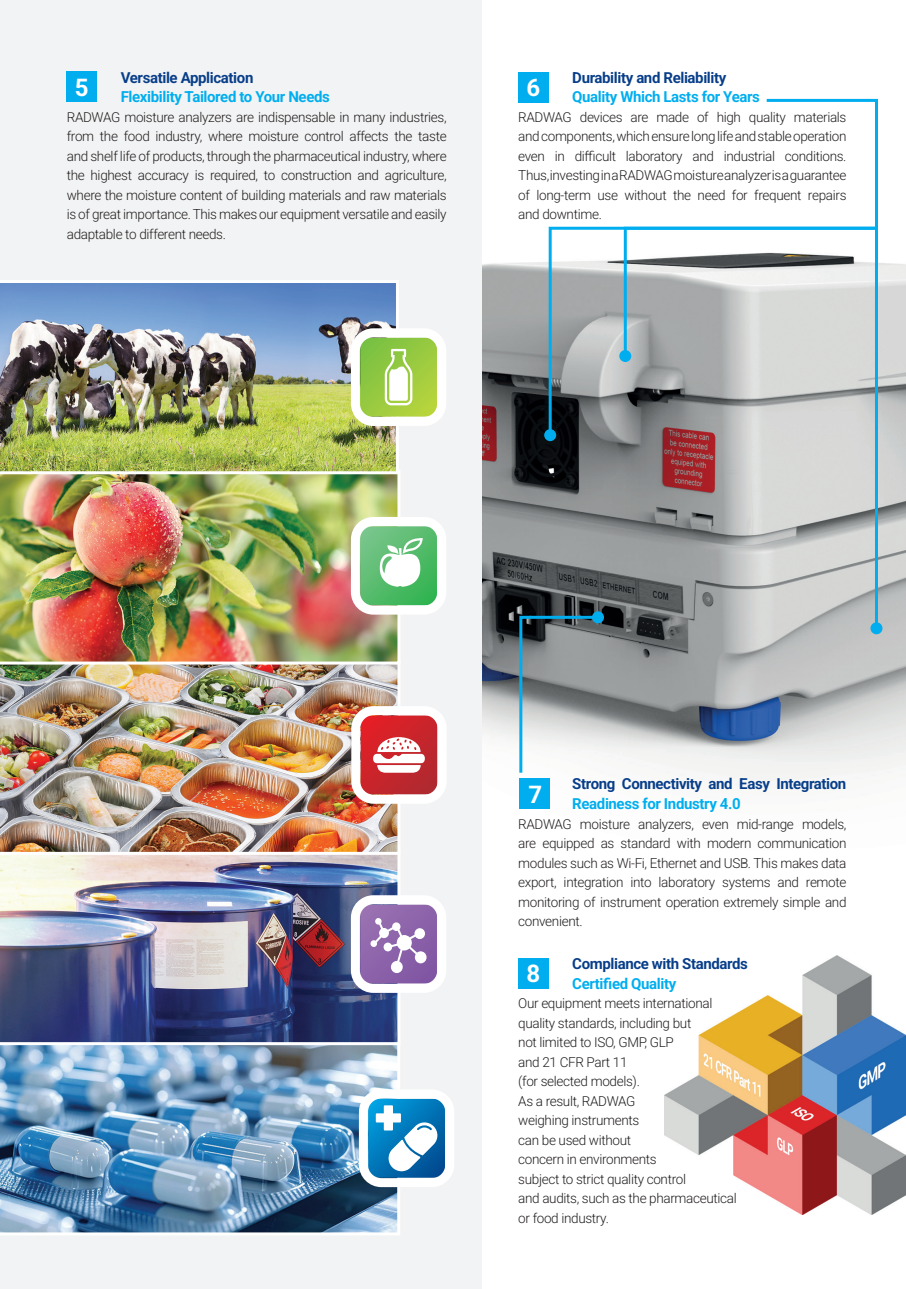
<style>
.page{position:relative;width:906px;height:1289px;background:#fff}
.page>*{position:absolute;margin:0;border:0;box-sizing:border-box;transform-origin:0 0}
.t1{font:700 24px "Roboto";color:#fff}
.t2{font:700 15px "Roboto";letter-spacing:-.025em;color:#083e89}
.t3{font:700 15px "Roboto";letter-spacing:-.025em;color:#00aeef}
.t4{font:300 13.5px/19.5px "Roboto";letter-spacing:-.025em;color:#231f20;text-align:justify}
</style>
<div class="page">
<img style="left:482px;top:72px;width:424px;height:737px">
<img style="left:664px;top:955px;width:242px;height:259px">
<div style="left:0;top:0;width:482px;height:1288px;background:#f2f3f4"></div>
<div style="left:518px;top:72px;width:30px;height:30px;background:#00aeef"></div>
<div style="left:518px;top:958px;width:30px;height:30px;background:#00aeef"></div>
<div style="left:67px;top:72px;width:30px;height:30px;background:#00aeef"></div>
<div style="left:519px;top:778px;width:30px;height:31px;background:#00aeef"></div>
<img style="left:0;top:1045px;width:400px;height:190px">
<img style="left:0;top:854px;width:400px;height:191px">
<img style="left:0;top:664px;width:400px;height:190px">
<img style="left:0;top:471px;width:400px;height:193px">
<img style="left:0;top:280px;width:399px;height:194px">
<svg style="left:355px;top:333px;width:81px;height:88px"></svg>
<div style="left:351px;top:328px;width:95px;height:98px;border:9px solid #fff;border-radius:18px"></div>
<svg style="left:355px;top:521px;width:81px;height:89px"></svg>
<div style="left:351px;top:517px;width:95px;height:97px;border:9px solid #fff;border-radius:18px"></div>
<svg style="left:355px;top:899px;width:81px;height:89px;background:#9f7cb7"></svg>
<div style="left:351px;top:895px;width:95px;height:97px;border:9px solid #fff;border-radius:18px"></div>
<svg style="left:363px;top:1093px;width:81px;height:89px"></svg>
<div style="left:359px;top:1089px;width:95px;height:98px;border:9px solid #fff;border-radius:18px"></div>
<svg style="left:356px;top:710px;width:80px;height:89px"></svg>
<div style="left:351px;top:706px;width:95px;height:97px;border:9px solid #fff;border-radius:18px"></div>
<svg style="left:763px;top:97px;width:116px;height:534px"></svg>
<div style="left:870px;top:622px;width:12px;height:12px;background:#00aeef;border-radius:50%"></div>
<svg style="left:547px;top:225px;width:334px;height:213px"></svg>
<div style="left:544px;top:429px;width:12px;height:12px;background:#00aeef;border-radius:50%"></div>
<svg style="left:518px;top:614px;width:83px;height:161px"></svg>
<div style="left:592px;top:611px;width:12px;height:12px;background:#00aeef;border-radius:50%"></div>
<p class="t2" style="left:572px;top:67px;width:156px">Durability and Reliability</p>
<p class="t3" style="left:572px;top:86px;width:189px">Quality Which Lasts for Years</p>
<p class="t4" style="left:518px;top:106px;width:330px">RADWAG devices are made of high quality materials and components, which ensure long life and stable operation even in difficult laboratory and industrial conditions.<br>Thus, investing in a RADWAG moisture analyzer is a guarantee of long-term use without the need for frequent repairs and downtime.</p>
<p class="t2" style="left:121px;top:67px;width:134px">Versatile Application</p>
<p class="t3" style="left:121px;top:86px;width:211px">Flexibility Tailored to Your Needs</p>
<p class="t4" style="left:67px;top:106px;width:381px">RADWAG moisture analyzers are indispensable in many industries, from the food industry, where moisture control affects the taste and shelf life of products, through the pharmaceutical industry, where the highest accuracy is required, to construction and agriculture, where the moisture content of building materials and raw materials is of great importance. This makes our equipment versatile and easily adaptable to different needs.</p>
<h1 class="t1" style="left:75px;top:71px;width:15px">5</h1>
<h1 class="t1" style="left:526px;top:70px;width:15px">6</h1>
<p class="t2" style="left:572px;top:773px;width:275px">Strong Connectivity and Easy Integration</p>
<p class="t3" style="left:572px;top:793px;width:170px">Readiness for Industry 4.0</p>
<p class="t4" style="left:518px;top:813px;width:330px">RADWAG moisture analyzers, even mid-range models, are equipped as standard with modern communication modules such as Wi-Fi, Ethernet and USB. This makes data export, integration into laboratory systems and remote monitoring of instrument operation extremely simple and convenient.</p>
<h1 class="t1" style="left:528px;top:777px;width:15px">7</h1>
<p class="t2" style="left:572px;top:953px;width:177px">Compliance with Standards</p>
<p class="t3" style="left:572px;top:972px;width:105px">Certified Quality</p>
<p class="t4" style="left:518px;top:993px;width:220px;text-align:left">Our equipment meets international quality standards, including but<br>not limited to ISO, GMP, GLP<br>and 21 CFR Part 11<br>(for selected models).<br>As a result, RADWAG<br>weighing instruments<br>can be used without<br>concern in environments<br>subject to strict quality control<br>and audits, such as the pharmaceutical or food industry.</p>
<h1 class="t1" style="left:526px;top:956px;width:15px">8</h1>
</div>
